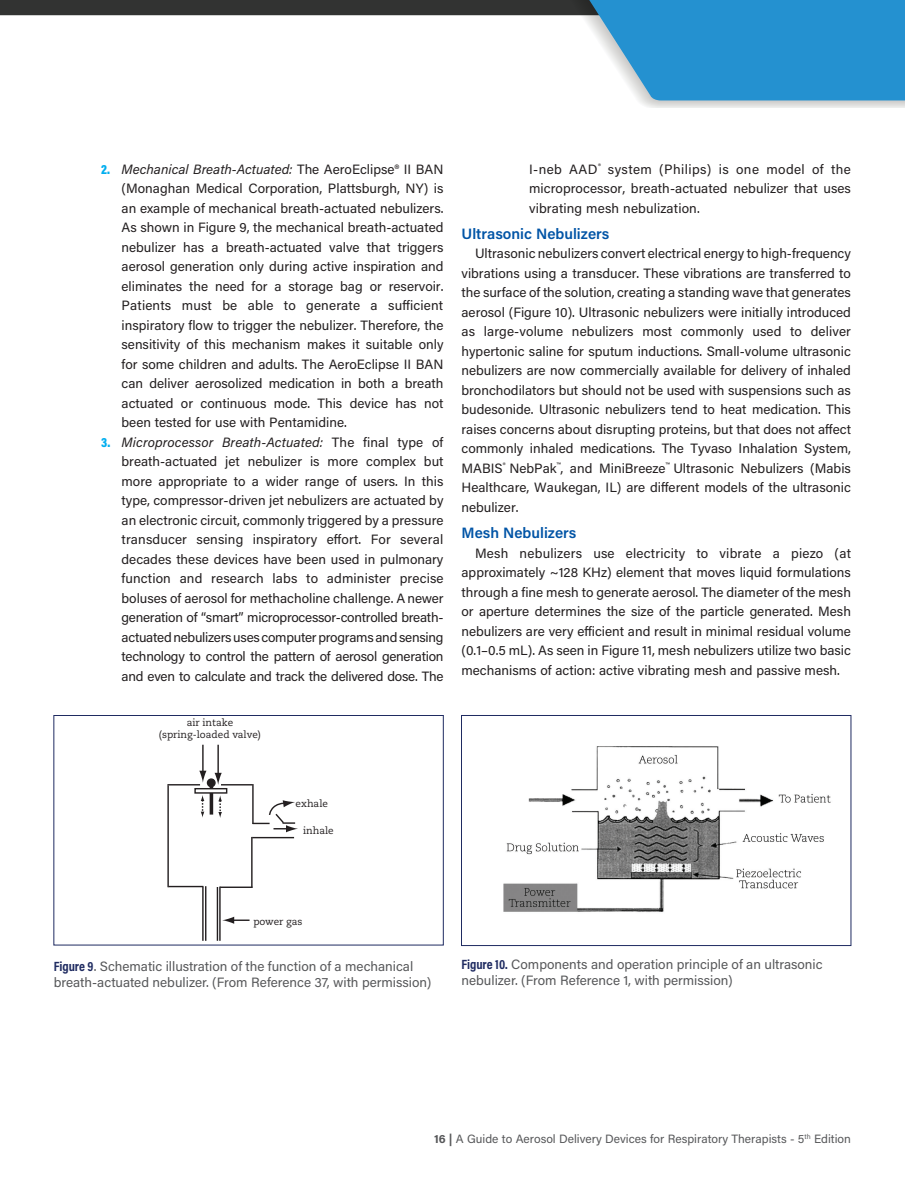
<style>
.page{position:relative;width:905px;height:1188px;background:#fff}
.page>*{position:absolute;margin:0;border:0;box-sizing:border-box;transform-origin:0 0}
.Sub_sub_blue{font:600 15px "Acumin Pro";color:#0154a6}
.paragraph{font:13.5px/19.5px "Acumin Pro";color:#231f20;text-align:justify}
.figure_info{font:13.5px/16.2px "Acumin Pro";color:#57585a}
.t1{font:12px "Acumin Pro";color:#57585a}
.t2{font:9.9px/11.9px "Caecilia LT Std";color:#231f20;text-align:center}
.s1{font-family:"Acumin Pro Cond";font-weight:900;color:#00aeef}
.s2{font-style:italic}
.s3{font-family:"Acumin Pro Cond";font-weight:700;color:#1f2b61}
.s4{font-weight:700}
</style>
<div class="page">
<svg style="left:0;top:0;width:904px;height:108px"></svg>
<img style="left:503px;top:746px;width:328px;height:166px">
<div style="left:461px;top:715px;width:390px;height:231px;border:1px solid #1f2b61"></div>
<hr style="left:221px;top:784px;width:31px;height:2px;background:#231f20">
<hr style="left:220px;top:887px;width:32px;height:1px;background:#231f20">
<hr style="left:219px;top:887px;width:2px;height:54px;background:#231f20">
<hr style="left:217px;top:887px;width:1px;height:54px;background:#231f20">
<hr style="left:205px;top:886px;width:1px;height:55px;background:#231f20">
<hr style="left:202px;top:887px;width:2px;height:54px;background:#231f20">
<hr style="left:168px;top:886px;width:35px;height:1px;background:#231f20">
<hr style="left:167px;top:785px;width:2px;height:102px;background:#231f20">
<hr style="left:167px;top:784px;width:33px;height:2px;background:#231f20">
<svg style="left:222px;top:917px;width:27px;height:7px"></svg>
<hr style="left:251px;top:837px;width:1px;height:51px;background:#231f20">
<hr style="left:252px;top:784px;width:1px;height:40px;background:#231f20">
<hr style="left:252px;top:837px;width:42px;height:1px;background:#231f20">
<svg style="left:252px;top:800px;width:46px;height:32px"></svg>
<hr style="left:202px;top:745px;width:2px;height:28px;background:#231f20">
<svg style="left:199px;top:771px;width:7px;height:12px"></svg>
<hr style="left:217px;top:745px;width:2px;height:30px;background:#231f20">
<svg style="left:214px;top:773px;width:8px;height:12px"></svg>
<div style="left:210px;top:784px;width:3px;height:31px;border:1px solid #231f20"></div>
<div style="left:207px;top:779px;width:8px;height:8px;background:#231f20;border-radius:50%"></div>
<div style="left:207px;top:778px;width:9px;height:9px;border:1px solid #231f20;border-radius:50%"></div>
<hr style="left:195px;top:789px;width:32px;height:4px;background:#fff">
<div style="left:194px;top:788px;width:33px;height:6px;border:1px solid #231f20"></div>
<svg style="left:201px;top:795px;width:3px;height:23px"></svg>
<svg style="left:218px;top:795px;width:4px;height:23px"></svg>
<div style="left:54px;top:715px;width:389px;height:230px;border:1px solid #1f2b61"></div>
<p class="paragraph" style="left:122px;top:159px;width:323px;text-indent:-20px"><span class="s1">2.</span> <span class="s2">Mechanical Breath-Actuated:</span> The AeroEclipse® II BAN (Monaghan Medical Corporation, Plattsburgh, NY) is an example of mechanical breath-actuated nebulizers.<br>As shown in Figure 9, the mechanical breath-actuated nebulizer has a breath-actuated valve that triggers aerosol generation only during active inspiration and eliminates the need for a storage bag or reservoir.<br>Patients must be able to generate a sufficient inspiratory flow to trigger the nebulizer. Therefore, the sensitivity of this mechanism makes it suitable only for some children and adults. The AeroEclipse II BAN can deliver aerosolized medication in both a breath actuated or continuous mode. This device has not been tested for use with Pentamidine.</p>
<p class="paragraph" style="left:122px;top:432px;width:323px;text-indent:-20px"><span class="s1">3.</span> <span class="s2">Microprocessor Breath-Actuated:</span> The final type of breath-actuated jet nebulizer is more complex but more appropriate to a wider range of users. In this type, compressor-driven jet nebulizers are actuated by an electronic circuit, commonly triggered by a pressure transducer sensing inspiratory effort. For several decades these devices have been used in pulmonary function and research labs to administer precise boluses of aerosol for methacholine challenge. A newer generation of “smart” microprocessor-controlled breath&shy;actuated nebulizers uses computer programs and sensing technology to control the pattern of aerosol generation and even to calculate and track the delivered dose. The</p>
<p class="t2" style="left:159px;top:717px;width:103px">air intake (spring-loaded valve)</p>
<p class="paragraph" style="left:529px;top:159px;width:323px">I-neb AAD<sup>®</sup> system (Philips) is one model of the microprocessor, breath-actuated nebulizer that uses vibrating mesh nebulization.</p>
<p class="Sub_sub_blue" style="left:461px;top:223px;width:149px">Ultrasonic Nebulizers</p>
<p class="paragraph" style="left:461px;top:243px;width:391px;text-indent:14px">Ultrasonic nebulizers convert electrical energy to high-frequency vibrations using a transducer. These vibrations are transferred to the surface of the solution, creating a standing wave that generates aerosol (Figure 10). Ultrasonic nebulizers were initially introduced as large-volume nebulizers most commonly used to deliver hypertonic saline for sputum inductions. Small-volume ultrasonic nebulizers are now commercially available for delivery of inhaled bronchodilators but should not be used with suspensions such as budesonide. Ultrasonic nebulizers tend to heat medication. This raises concerns about disrupting proteins, but that does not affect commonly inhaled medications. The Tyvaso Inhalation System, MABIS<sup>®</sup> NebPak<sup>™</sup>, and MiniBreeze<sup>™</sup> Ultrasonic Nebulizers (Mabis Healthcare, Waukegan, IL) are different models of the ultrasonic nebulizer.</p>
<p class="Sub_sub_blue" style="left:461px;top:522px;width:116px">Mesh Nebulizers</p>
<p class="paragraph" style="left:461px;top:543px;width:391px;text-indent:14px">Mesh nebulizers use electricity to vibrate a piezo (at approximately ~128 KHz) element that moves liquid formulations through a fine mesh to generate aerosol. The diameter of the mesh or aperture determines the size of the particle generated. Mesh nebulizers are very efficient and result in minimal residual volume (0.1–0.5 mL). As seen in Figure 11, mesh nebulizers utilize two basic mechanisms of action: active vibrating mesh and passive mesh.</p>
<p class="t2" style="left:295px;top:798px;width:34px">exhale</p>
<p class="t2" style="left:303px;top:825px;width:32px">inhale</p>
<p class="t2" style="left:253px;top:916px;width:51px">power gas</p>
<p class="figure_info" style="left:54px;top:957px;width:379px"><span class="s3">Figure 9</span>. Schematic illustration of the function of a mechanical breath-actuated nebulizer. (From Reference 37, with permission)</p>
<p class="figure_info" style="left:461px;top:956px;width:362px"><span class="s3">Figure 10.</span> Components and operation principle of an ultrasonic nebulizer. (From Reference 1, with permission)</p>
<p class="t1" style="left:434px;top:1130px;width:418px"><span class="s4">16 |</span> A Guide to Aerosol Delivery Devices for Respiratory Therapists - 5<sup>th</sup> Edition</p>
</div>
